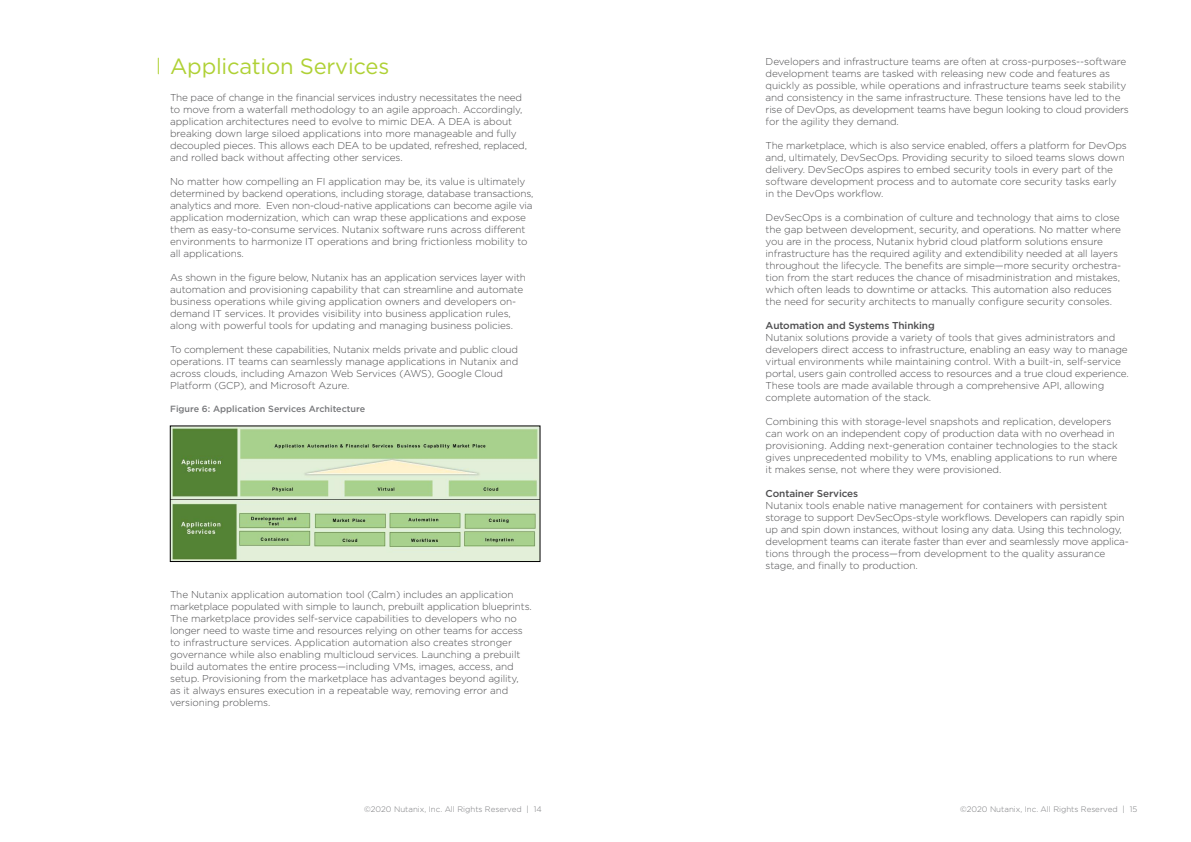
<style>
.page{position:relative;width:1191px;height:842px;background:#fff}
.page>*{position:absolute;margin:0;border:0;box-sizing:border-box;transform-origin:0 0}
.t1{font:22px "Gotham";letter-spacing:-.01em;color:#afd135}
.t2{font:300 10px/12px "Gotham";letter-spacing:-.01em;color:#4d4d4f}
.t3{font:500 10px "Gotham";letter-spacing:-.01em;color:#4d4d4f}
.t4{font:500 9px "Gotham";color:#77787b}
.t5{font:300 8px "Gotham";color:#77787b}
</style>
<div class="page">
<svg style="left:158px;top:58px;width:1px;height:16px"></svg>
<img style="left:172px;top:428px;width:366px;height:132px">
<div style="left:170px;top:426px;width:370px;height:136px;border:1px solid #000"></div>
<h1 class="t1" style="left:170px;top:52px;width:221px">Application Services</h1>
<p class="t2" style="left:170px;top:91px;width:358px">The pace of change in the financial services industry necessitates the need to move from a waterfall methodology to an agile approach. Accordingly, application architectures need to evolve to mimic DEA. A DEA is about breaking down large siloed applications into more manageable and fully decoupled pieces. This allows each DEA to be updated, refreshed, replaced, and rolled back without affecting other services.</p>
<p class="t2" style="left:170px;top:175px;width:365px">No matter how compelling an FI application may be, its value is ultimately determined by backend operations, including storage, database transactions, analytics and more. Even non-cloud-native applications can become agile via application modernization, which can wrap these applications and expose them as easy-to-consume services. Nutanix software runs across different environments to harmonize IT operations and bring frictionless mobility to all applications.</p>
<p class="t2" style="left:170px;top:271px;width:357px">As shown in the figure below, Nutanix has an application services layer with automation and provisioning capability that can streamline and automate business operations while giving application owners and developers on&shy;demand IT services. It provides visibility into business application rules, along with powerful tools for updating and managing business policies.</p>
<p class="t2" style="left:170px;top:343px;width:350px">To complement these capabilities, Nutanix melds private and public cloud operations. IT teams can seamlessly manage applications in Nutanix and across clouds, including Amazon Web Services (AWS), Google Cloud Platform (GCP), and Microsoft Azure.</p>
<p class="t4" style="left:170px;top:402px;width:196px">Figure 6: Application Services Architecture</p>
<p class="t2" style="left:170px;top:588px;width:363px">The Nutanix application automation tool (Calm) includes an application marketplace populated with simple to launch, prebuilt application blueprints.<br>The marketplace provides self-service capabilities to developers who no longer need to waste time and resources relying on other teams for access to infrastructure services. Application automation also creates stronger governance while also enabling multicloud services. Launching a prebuilt build automates the entire process—including VMs, images, access, and setup. Provisioning from the marketplace has advantages beyond agility, as it always ensures execution in a repeatable way, removing error and versioning problems.</p>
<p class="t2" style="left:765px;top:55px;width:364px">Developers and infrastructure teams are often at cross-purposes--software development teams are tasked with releasing new code and features as quickly as possible, while operations and infrastructure teams seek stability and consistency in the same infrastructure. These tensions have led to the rise of DevOps, as development teams have begun looking to cloud providers for the agility they demand.</p>
<p class="t2" style="left:765px;top:139px;width:363px">The marketplace, which is also service enabled, offers a platform for DevOps and, ultimately, DevSecOps. Providing security to siloed teams slows down delivery. DevSecOps aspires to embed security tools in every part of the software development process and to automate core security tasks early in the DevOps workflow.</p>
<p class="t2" style="left:765px;top:211px;width:357px">DevSecOps is a combination of culture and technology that aims to close the gap between development, security, and operations. No matter where you are in the process, Nutanix hybrid cloud platform solutions ensure infrastructure has the required agility and extendibility needed at all layers throughout the lifecycle. The benefits are simple—more security orchestra&shy;tion from the start reduces the chance of misadministration and mistakes, which often leads to downtime or attacks. This automation also reduces the need for security architects to manually configure security consoles.</p>
<p class="t3" style="left:765px;top:319px;width:171px">Automation and Systems Thinking</p>
<p class="t2" style="left:765px;top:331px;width:364px">Nutanix solutions provide a variety of tools that gives administrators and developers direct access to infrastructure, enabling an easy way to manage virtual environments while maintaining control. With a built-in, self-service portal, users gain controlled access to resources and a true cloud experience.<br>These tools are made available through a comprehensive API, allowing complete automation of the stack.</p>
<p class="t2" style="left:765px;top:415px;width:353px">Combining this with storage-level snapshots and replication, developers can work on an independent copy of production data with no overhead in provisioning. Adding next-generation container technologies to the stack gives unprecedented mobility to VMs, enabling applications to run where it makes sense, not where they were provisioned.</p>
<p class="t3" style="left:765px;top:487px;width:94px">Container Services</p>
<p class="t2" style="left:765px;top:499px;width:365px">Nutanix tools enable native management for containers with persistent storage to support DevSecOps-style workflows. Developers can rapidly spin up and spin down instances, without losing any data. Using this technology, development teams can iterate faster than ever and seamlessly move applica&shy;tions through the process—from development to the quality assurance stage, and finally to production.</p>
<p class="t5" style="left:364px;top:804px;width:179px">©2020 Nutanix, Inc. All Rights Reserved | 14</p>
<p class="t5" style="left:960px;top:804px;width:179px">©2020 Nutanix, Inc. All Rights Reserved | 15</p>
</div>
